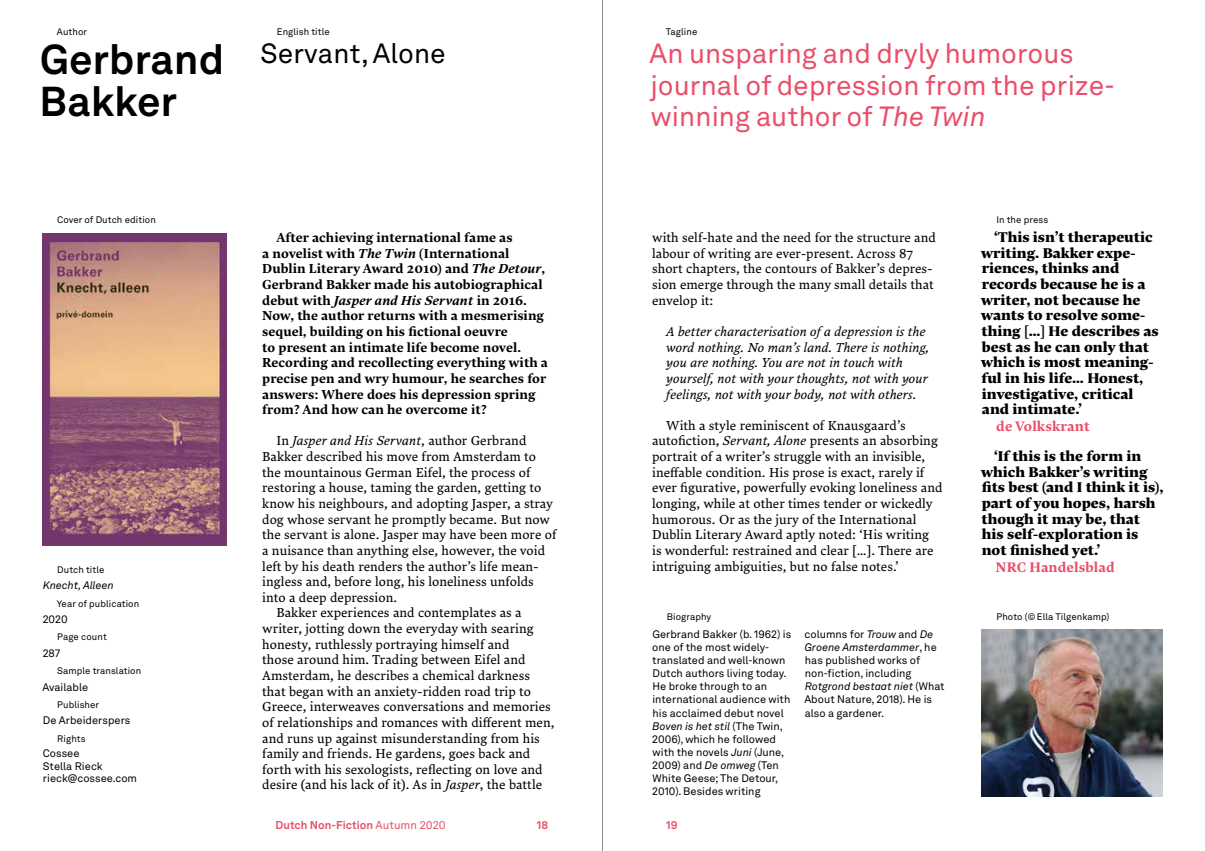
<style>
.page{position:relative;width:1205px;height:851px;background:#fff}
.page>*{position:absolute;margin:0;border:0;box-sizing:border-box;transform-origin:0 0}
.t1{font:700 41.25px/42.5px "Akkurat LL";letter-spacing:.005em;color:#000}
.t2{font:27.5px/31.2px "Akkurat LL";letter-spacing:.005em;color:#ea4e68}
.t3{font:27.5px "Akkurat LL";letter-spacing:.005em;color:#000}
.t4{font:14px/15.6px "Lava Std Hea";color:#000}
.t5{font:13.75px "Lava Pro Bld";letter-spacing:.01em;color:#ea4e68}
.t6{font:13px/15.6px "Lava Pro";letter-spacing:.005em;color:#000}
.t7{font:13px/15.6px "Lava Pro Bld";letter-spacing:.005em;color:#000}
.t8{font:italic 13px/15.6px "Lava Std";letter-spacing:.005em;color:#000}
.t9{font:13px "Lava Std Bld Ita";letter-spacing:.005em;color:#000}
.t10{font:700 11.25px "Akkurat LL";letter-spacing:.005em;color:#ea4e68}
.t11{font:10.75px/13.1px "Akkurat LL";color:#000}
.t12{font:italic 10.75px "Akkurat LL";color:#000}
.t13{font:9.38px "Akkurat LL";letter-spacing:.01em;color:#000}
.s1{font-style:italic}
.s2{font-family:"Lava Std Bld Ita"}
.s3{font-family:"Lava Pro Bld"}
.s4{font-family:"Lava Pro";font-style:normal}
.s5{font-family:"Lava Std";font-style:italic}
.s6{font-weight:400}
</style>
<div class="page">
<img style="left:43px;top:233px;width:184px;height:312px">
<img style="left:981px;top:629px;width:181px;height:166px">
<hr style="left:602px;top:0;width:1px;height:850px;background:#958b87">
<p class="t13" style="left:57px;top:25px;width:32px">Author</p>
<p class="t13" style="left:277px;top:25px;width:54px">English title</p>
<p class="t13" style="left:666px;top:25px;width:33px">Tagline</p>
<h1 class="t1" style="left:39px;top:36px;width:186px">Gerbrand<br>Bakker</h1>
<h2 class="t3" style="left:260px;top:33px;width:187px">Servant, Alone</h2>
<h2 class="t2" style="left:650px;top:37px;width:467px">An unsparing and dryly humorous journal of depression from the prize&shy;winning author of <span class="s1">The Twin</span></h2>
<p class="t13" style="left:57px;top:213px;width:100px">Cover of Dutch edition</p>
<p class="t13" style="left:996px;top:213px;width:53px">In the press</p>
<p class="t13" style="left:57px;top:562px;width:49px">Dutch title</p>
<p class="t12" style="left:43px;top:577px;width:72px">Knecht, Alleen</p>
<p class="t13" style="left:57px;top:596px;width:84px">Year of publication</p>
<p class="t11" style="left:43px;top:612px;width:26px">2020</p>
<p class="t13" style="left:57px;top:630px;width:51px">Page count</p>
<p class="t11" style="left:43px;top:645px;width:19px">287</p>
<p class="t13" style="left:57px;top:664px;width:86px">Sample translation</p>
<p class="t11" style="left:42px;top:679px;width:47px">Available</p>
<p class="t13" style="left:57px;top:697px;width:44px">Publisher</p>
<p class="t11" style="left:43px;top:713px;width:89px">De Arbeiderspers</p>
<p class="t13" style="left:57px;top:731px;width:30px">Rights</p>
<p class="t11" style="left:43px;top:746px;width:96px;line-height:12.5px">Cossee<br>Stella Rieck rieck@cossee.com</p>
<p class="t7" style="left:262px;top:229px;width:285px;text-indent:14px">After achieving international fame as<br>a novelist with <span class="s2">The Twin</span> (International Dublin Literary Award 2010) and <span class="s2">The Detour</span>, Gerbrand Bakker made his autobiographical</p>
<p class="t9" style="left:262px;top:291px;width:266px"><span class="s3">debut with</span> Jasper and His Servant <span class="s3">in 2016.</span></p>
<p class="t7" style="left:262px;top:307px;width:287px">Now, the author returns with a mesmerising sequel, building on his fictional oeuvre<br>to present an intimate life become novel.<br>Recording and recollecting everything with a precise pen and wry humour, he searches for answers: Where does his depression spring from? And how can he overcome it?</p>
<p class="t8" style="left:276px;top:432px;width:251px"><span class="s4">In</span> Jasper and His Servant<span class="s4">, author Gerbrand</span></p>
<p class="t6" style="left:262px;top:447px;width:275px">Bakker described his move from Amsterdam to</p>
<p class="t6" style="left:262px;top:463px;width:270px">the mountainous German Eifel, the process of</p>
<p class="t6" style="left:262px;top:479px;width:281px">restoring a house, taming the garden, getting to</p>
<p class="t6" style="left:262px;top:494px;width:292px">know his neighbours, and adopting Jasper, a stray</p>
<p class="t6" style="left:262px;top:510px;width:289px">dog whose servant he promptly became. But now</p>
<p class="t6" style="left:262px;top:526px;width:296px">the servant is alone. Jasper may have been more of</p>
<p class="t6" style="left:262px;top:541px;width:284px">a nuisance than anything else, however, the void</p>
<p class="t6" style="left:262px;top:557px;width:278px">left by his death renders the author’s life mean-</p>
<p class="t6" style="left:262px;top:572px;width:273px">ingless and, before long, his loneliness unfolds</p>
<p class="t6" style="left:262px;top:588px;width:136px">into a deep depression.</p>
<p class="t6" style="left:276px;top:604px;width:247px">Bakker experiences and contemplates as a</p>
<p class="t6" style="left:262px;top:619px;width:273px">writer, jotting down the everyday with searing</p>
<p class="t6" style="left:262px;top:635px;width:249px">honesty, ruthlessly portraying himself and</p>
<p class="t6" style="left:262px;top:651px;width:265px">those around him. Trading between Eifel and</p>
<p class="t6" style="left:262px;top:666px;width:269px">Amsterdam, he describes a chemical darkness</p>
<p class="t6" style="left:262px;top:682px;width:270px">that began with an anxiety-ridden road trip to</p>
<p class="t6" style="left:262px;top:697px;width:290px">Greece, interweaves conversations and memories</p>
<p class="t6" style="left:262px;top:713px;width:294px">of relationships and romances with different men,</p>
<p class="t6" style="left:262px;top:729px;width:279px">and runs up against misunderstanding from his</p>
<p class="t6" style="left:262px;top:744px;width:270px">family and friends. He gardens, goes back and</p>
<p class="t6" style="left:262px;top:760px;width:282px">forth with his sexologists, reflecting on love and</p>
<p class="t6" style="left:262px;top:776px;width:281px">desire (and his lack of it). As in <span class="s5">Jasper</span>, the battle</p>
<p class="t6" style="left:652px;top:229px;width:285px">with self-hate and the need for the structure and labour of writing are ever-present. Across 87 short chapters, the contours of Bakker’s depres&shy;sion emerge through the many small details that envelop it:</p>
<p class="t8" style="left:666px;top:323px;width:265px">A better characterisation of a depression is the word nothing. No man’s land. There is nothing, you are nothing. You are not in touch with yourself, not with your thoughts, not with your feelings, not with your body, not with others.</p>
<p class="t6" style="left:652px;top:416px;width:292px;text-indent:14px">With a style reminiscent of Knausgaard’s autofiction, <span class="s5">Servant, Alone</span> presents an absorbing portrait of a writer’s struggle with an invisible, ineffable condition. His prose is exact, rarely if ever figurative, powerfully evoking loneliness and longing, while at other times tender or wickedly humorous. Or as the jury of the International Dublin Literary Award aptly noted: ‘His writing<br>is wonderful: restrained and clear […]. There are intriguing ambiguities, but no false notes.’</p>
<p class="t13" style="left:667px;top:609px;width:46px">Biography</p>
<p class="t11" style="left:652px;top:626px;width:140px">Gerbrand Bakker (b. 1962) is one of the most widely&shy;translated and well-known<br>Dutch authors living today.<br>He broke through to an international audience with his acclaimed debut novel<br><span class="s1">Boven is het stil</span> (The Twin,<br>2006), which he followed with the novels <span class="s1">Juni</span> (June,<br>2009) and <span class="s1">De omweg</span> (Ten<br>White Geese; The Detour,<br>2010). Besides writing</p>
<p class="t11" style="left:804px;top:627px;width:142px">columns for <span class="s1">Trouw</span> and <span class="s1">De<br>Groene Amsterdammer</span>, he has published works of non-fiction, including<br><span class="s1">Rotgrond bestaat niet</span> (What<br>About Nature, 2018). He is also a gardener.</p>
<p class="t10" style="left:275px;top:815px;width:172px">Dutch Non-Fiction <span class="s6">Autumn 2020</span></p>
<p class="t10" style="left:537px;top:815px;width:13px">18</p>
<p class="t10" style="left:666px;top:815px;width:13px">19</p>
<p class="t4" style="left:981px;top:229px;width:179px;text-indent:13px">‘This isn’t therapeutic writing. Bakker expe&shy;riences, thinks and records because he is a writer, not because he wants to resolve some&shy;thing […] He describes as best as he can only that which is most meaning&shy;ful in his life… Honest, investigative, critical and intimate.’</p>
<p class="t5" style="left:996px;top:416px;width:95px">de Volkskrant</p>
<p class="t4" style="left:981px;top:448px;width:184px;text-indent:13px">‘If this is the form in which Bakker’s writing fits best (and I think it is), part of you hopes, harsh though it may be, that his self-exploration is not finished yet.’</p>
<p class="t5" style="left:995px;top:556px;width:121px">NRC Handelsblad</p>
<p class="t13" style="left:996px;top:609px;width:115px">Photo (© Ella Tilgenkamp)</p>
</div>
